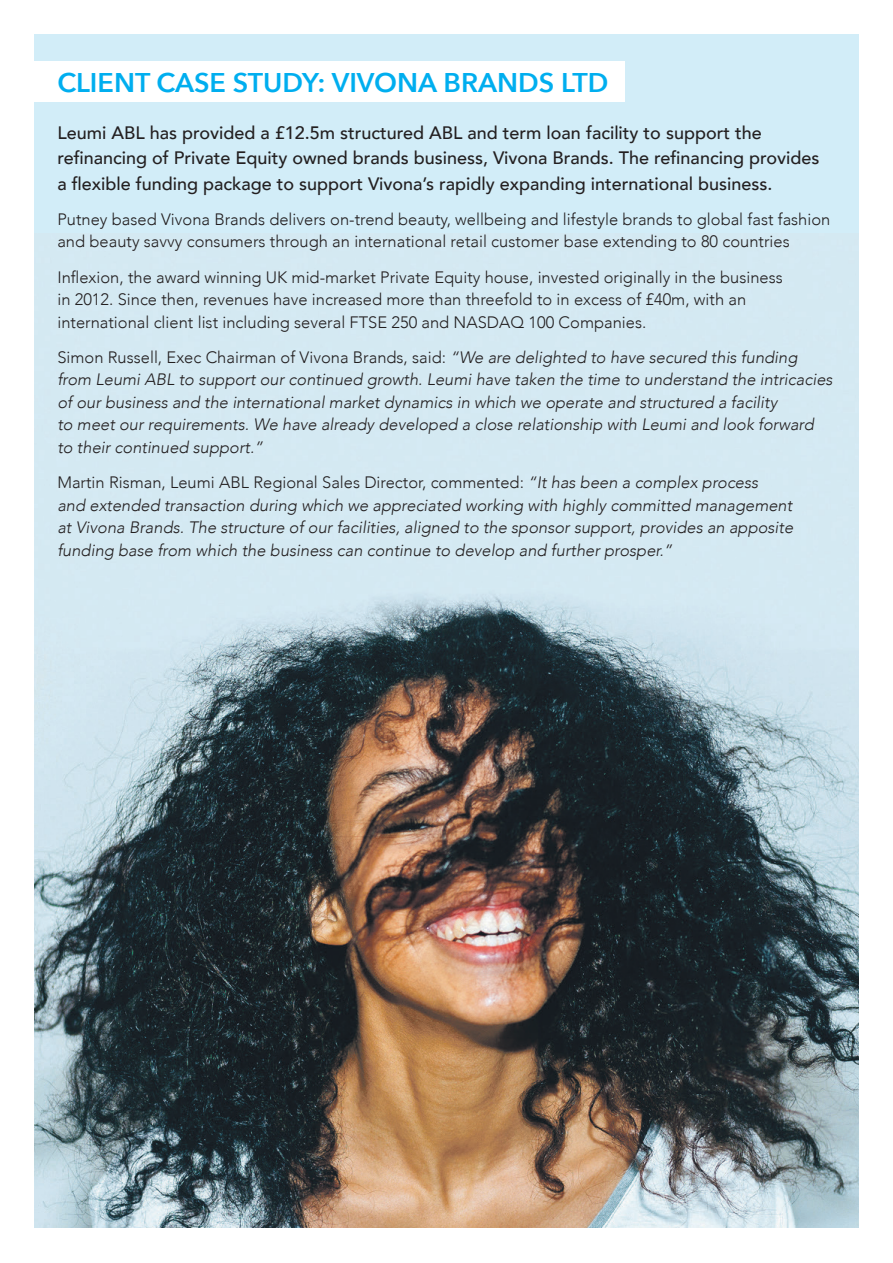
<style>
.page{position:relative;width:893px;height:1263px;background:#fff}
.page>*{position:absolute;margin:0;border:0;box-sizing:border-box;transform-origin:0 0}
.t1{font:600 27px "Avenir Next";color:#00aeef}
.t2{font:500 18px/25.5px "Avenir";color:#231f20}
.t3{font:italic 300 16.5px/22.5px "Avenir";color:#231f20}
.t4{font:300 16.5px/22.5px "Avenir";color:#231f20}
.s1{font-style:normal}
</style>
<div class="page">
<div style="left:34px;top:34px;width:825px;height:1194px;background:#d2edf8"></div>
<img style="left:34px;top:593px;width:825px;height:635px">
<div style="left:32px;top:61px;width:593px;height:41px;background:#fff"></div>
<h1 class="t1" style="left:57px;top:59px;width:553px">CLIENT CASE STUDY: VIVONA BRANDS LTD</h1>
<p class="t2" style="left:57px;top:119px;width:763px">Leumi ABL has provided a £12.5m structured ABL and term loan facility to support the refinancing of Private Equity owned brands business, Vivona Brands. The refinancing provides a flexible funding package to support Vivona’s rapidly expanding international business.</p>
<p class="t4" style="left:57px;top:208px;width:774px">Putney based Vivona Brands delivers on-trend beauty, wellbeing and lifestyle brands to global fast fashion and beauty savvy consumers through an international retail customer base extending to 80 countries</p>
<p class="t4" style="left:57px;top:266px;width:727px">Inflexion, the award winning UK mid-market Private Equity house, invested originally in the business in 2012. Since then, revenues have increased more than threefold to in excess of £40m, with an international client list including several FTSE 250 and NASDAQ 100 Companies.</p>
<p class="t3" style="left:57px;top:346px;width:777px"><span class="s1">Simon Russell, Exec Chairman of Vivona Brands, said:</span> “We are delighted to have secured this funding from Leumi ABL to support our continued growth. Leumi have taken the time to understand the intricacies of our business and the international market dynamics in which we operate and structured a facility<br>to meet our requirements. We have already developed a close relationship with Leumi and look forward to their continued support.”</p>
<p class="t3" style="left:57px;top:471px;width:737px"><span class="s1">Martin Risman, Leumi ABL Regional Sales Director, commented:</span> “It has been a complex process<br>and extended transaction during which we appreciated working with highly committed management at Vivona Brands. The structure of our facilities, aligned to the sponsor support, provides an apposite funding base from which the business can continue to develop and further prosper.”</p>
</div>
